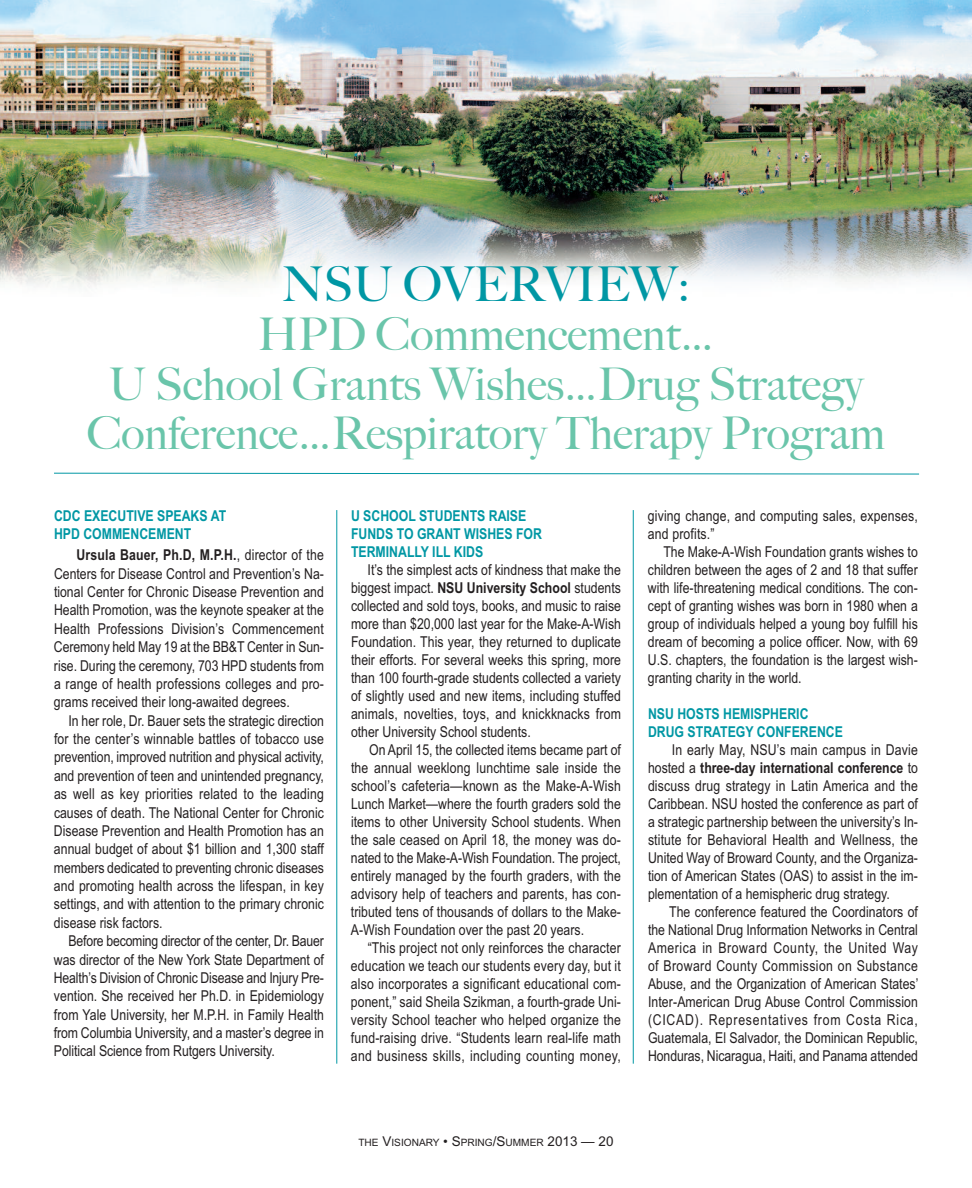
<style>
.page{position:relative;width:972px;height:1188px;background:#fff}
.page>*{position:absolute;margin:0;border:0;box-sizing:border-box;transform-origin:0 0}
.t1{font:500 48px "Big Caslon";color:#0097a4}
.t2{font:500 45px/49.5px "Big Caslon";color:#6ac5aa;text-align:center}
.t3{font:15px/18px "Arial Narrow";color:#231f20;text-align:justify}
.t4{font:700 15px/18px "Arial Narrow";color:#0097a4}
.t5{font:10.2px "Arial";color:#231f20}
.s1{font-weight:700}
.s2{font-size:13.5px}
</style>
<div class="page">
<img style="left:0;top:0;width:972px;height:288px">
<svg style="left:54px;top:473px;width:866px;height:2px"></svg>
<hr style="left:337px;top:510px;width:1px;height:554px;background:#0097a4">
<hr style="left:633px;top:510px;width:1px;height:554px;background:#0097a4">
<h1 class="t1" style="left:282px;top:256px;width:410px">NSU OVERVIEW:</h1>
<h2 class="t2" style="left:87px;top:310px;width:800px">HPD Commencement…<br>U School Grants Wishes…Drug Strategy<br>Conference…Respiratory Therapy Program</h2>
<p class="t4" style="left:54px;top:507px;width:174px">CDC EXECUTIVE SPEAKS AT<br>HPD COMMENCEMENT</p>
<p class="t3" style="left:54px;top:546px;width:272px;text-indent:22px"><span class="s1">Ursula Bauer, Ph.D, M.P.H.</span>, director of the Centers for Disease Control and Prevention’s Na&shy;tional Center for Chronic Disease Prevention and Health Promotion, was the keynote speaker at the Health Professions Division’s Commencement Ceremony held May 19 at the BB&amp;T Center in Sun&shy;rise. During the ceremony, 703 HPD students from a range of health professions colleges and pro&shy;grams received their long-awaited degrees.</p>
<p class="t3" style="left:54px;top:711px;width:272px;line-height:18.5px;text-indent:15px">In her role, Dr. Bauer sets the strategic direction for the center’s winnable battles of tobacco use prevention, improved nutrition and physical activity, and prevention of teen and unintended pregnancy, as well as key priorities related to the leading causes of death. The National Center for Chronic Disease Prevention and Health Promotion has an annual budget of about $1 billion and 1,300 staff members dedicated to preventing chronic diseases and promoting health across the lifespan, in key settings, and with attention to the primary chronic disease risk factors.</p>
<p class="t3" style="left:54px;top:932px;width:272px;line-height:18.5px;text-indent:15px">Before becoming director of the center, Dr. Bauer was director of the New York State Department of Health’s Division of Chronic Disease and Injury Pre&shy;vention. She received her Ph.D. in Epidemiology from Yale University, her M.P.H. in Family Health from Columbia University, and a master’s degree in Political Science from Rutgers University.</p>
<p class="t4" style="left:351px;top:507px;width:193px">U SCHOOL STUDENTS RAISE<br>FUNDS TO GRANT WISHES FOR<br>TERMINALLY ILL KIDS</p>
<p class="t3" style="left:351px;top:561px;width:272px;text-indent:17px">It’s the simplest acts of kindness that make the biggest impact. <span class="s1">NSU University School</span> students collected and sold toys, books, and music to raise more than $20,000 last year for the Make-A-Wish Foundation. This year, they returned to duplicate their efforts. For several weeks this spring, more than 100 fourth-grade students collected a variety of slightly used and new items, including stuffed animals, novelties, toys, and knickknacks from other University School students.</p>
<p class="t3" style="left:351px;top:741px;width:272px;text-indent:18px">On April 15, the collected items became part of the annual weeklong lunchtime sale inside the school’s cafeteria—known as the Make-A-Wish Lunch Market—where the fourth graders sold the items to other University School students. When the sale ceased on April 18, the money was do&shy;nated to the Make-A-Wish Foundation. The project, entirely managed by the fourth graders, with the advisory help of teachers and parents, has con&shy;tributed tens of thousands of dollars to the Make-A-Wish Foundation over the past 20 years.</p>
<p class="t3" style="left:351px;top:939px;width:272px;text-indent:17px">“This project not only reinforces the character education we teach our students every day, but it also incorporates a significant educational com&shy;ponent,” said Sheila Szikman, a fourth-grade Uni&shy;versity School teacher who helped organize the fund-raising drive. “Students learn real-life math and business skills, including counting money,</p>
<p class="t3" style="left:648px;top:507px;width:271px">giving change, and computing sales, expenses, and profits.”</p>
<p class="t3" style="left:648px;top:543px;width:272px;text-indent:16px">The Make-A-Wish Foundation grants wishes to children between the ages of 2 and 18 that suffer with life-threatening medical conditions. The con&shy;cept of granting wishes was born in 1980 when a group of individuals helped a young boy fulfill his dream of becoming a police officer. Now, with 69<br>U.S. chapters, the foundation is the largest wish&shy;granting charity in the world.</p>
<p class="t4" style="left:648px;top:705px;width:196px">NSU HOSTS HEMISPHERIC<br>DRUG STRATEGY CONFERENCE</p>
<p class="t3" style="left:648px;top:741px;width:272px;text-indent:24px">In early May, NSU’s main campus in Davie hosted a <span class="s1">three-day international conference</span> to discuss drug strategy in Latin America and the Caribbean. NSU hosted the conference as part of a strategic partnership between the university’s In&shy;stitute for Behavioral Health and Wellness, the United Way of Broward County, and the Organiza&shy;tion of American States (OAS) to assist in the im&shy;plementation of a hemispheric drug strategy.</p>
<p class="t3" style="left:648px;top:903px;width:272px;text-indent:21px">The conference featured the Coordinators of the National Drug Information Networks in Central America in Broward County, the United Way of Broward County Commission on Substance Abuse, and the Organization of American States’ Inter-American Drug Abuse Control Commission (CICAD). Representatives from Costa Rica, Guatemala, El Salvador, the Dominican Republic, Honduras, Nicaragua, Haiti, and Panama attended</p>
<p class="t5" style="left:358px;top:1137px;width:257px">THE <span class="s2">V</span>ISIONARY <span class="s2">• S</span>PRING<span class="s2">/S</span>UMMER <span class="s2">2013 — 20</span></p>
</div>
